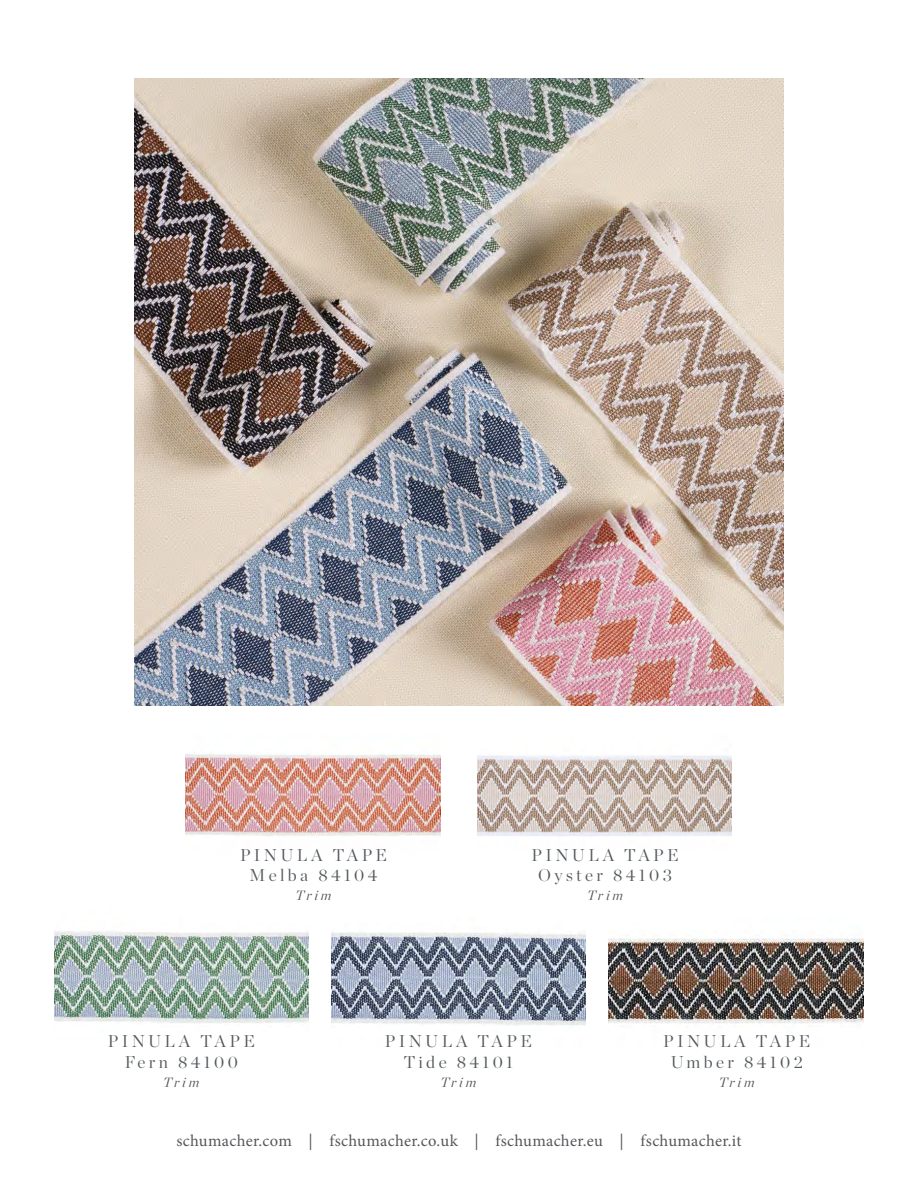
<style>
.page{position:relative;width:918px;height:1188px;background:#fff}
.page>*{position:absolute;margin:0;border:0;box-sizing:border-box;transform-origin:0 0}
.t1{font:300 16.95px/20.4px "Chronicle Display";letter-spacing:.2em;color:#52575a;text-align:center}
.t2{font:16.5px "Minion Pro";letter-spacing:.02em;color:#55575a}
.t3{font:italic 300 13.5px "Chronicle Display";letter-spacing:.2em;color:#52575a}
</style>
<div class="page">
<img style="left:54px;top:931px;width:255px;height:92px">
<img style="left:331px;top:932px;width:255px;height:94px">
<img style="left:609px;top:934px;width:254px;height:90px">
<img style="left:477px;top:755px;width:255px;height:82px">
<img style="left:186px;top:754px;width:254px;height:82px">
<img style="left:134px;top:78px;width:650px;height:628px">
<p class="t1" style="left:240px;top:843px;width:148px">PINULA TAPE<br>Melba 84104</p>
<p class="t3" style="left:295px;top:885px;width:37px">Trim</p>
<p class="t1" style="left:532px;top:843px;width:148px">PINULA TAPE<br>Oyster 84103</p>
<p class="t3" style="left:587px;top:885px;width:37px">Trim</p>
<p class="t1" style="left:108px;top:1030px;width:148px">PINULA TAPE<br>Fern 84100</p>
<p class="t3" style="left:163px;top:1071px;width:37px">Trim</p>
<p class="t1" style="left:385px;top:1030px;width:148px">PINULA TAPE<br>Tide 84101</p>
<p class="t3" style="left:440px;top:1071px;width:37px">Trim</p>
<p class="t1" style="left:663px;top:1030px;width:148px">PINULA TAPE<br>Umber 84102</p>
<p class="t3" style="left:719px;top:1071px;width:37px">Trim</p>
<p class="t2" style="left:176px;top:1130px;width:567px">schumacher.com | fschumacher.co.uk | fschumacher.eu | fschumacher.it</p>
</div>
